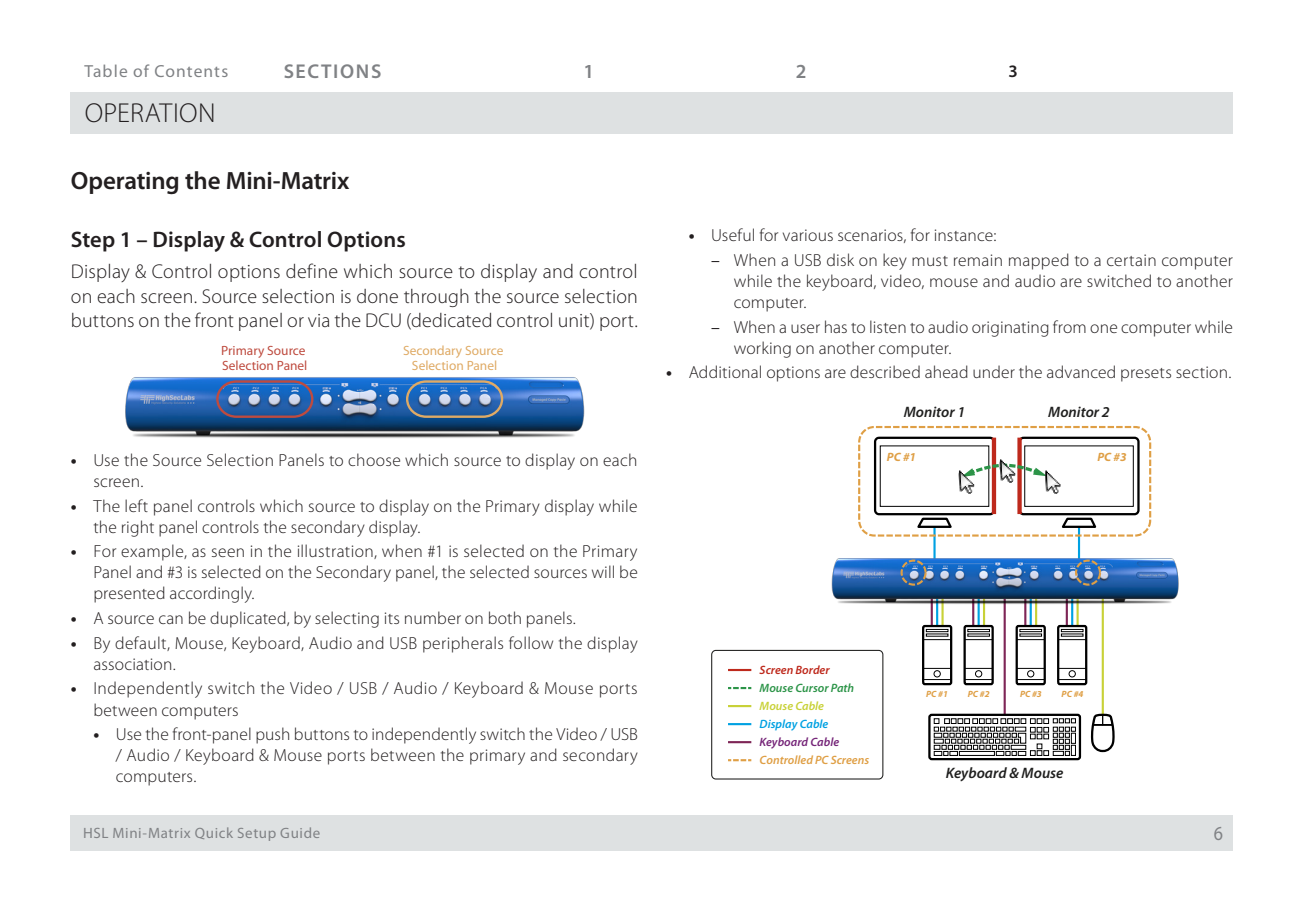
<style>
.page{position:relative;width:1304px;height:900px;background:#fff}
.page>*{position:absolute;margin:0;border:0;box-sizing:border-box;transform-origin:0 0}
.t1{font:300 27.5px "Myriad Pro";letter-spacing:.015em;color:#231f20}
.Headers_-_span_colum{font:600 25px "Myriad Pro";letter-spacing:-.01em;color:#231f20}
.t2{font:600 22.5px "Myriad Pro";letter-spacing:.005em;color:#231f20}
.body_plain{font:300 20px/24px "Myriad Pro";letter-spacing:.005em;color:#231f20;text-align:justify}
.t3{font:600 20px "Myriad Pro";letter-spacing:.08em;color:#808285}
.t4{font:20px "Myriad Pro";color:#808285;scale:.9 1}
.t5{font:300 17.5px/21px "Myriad Pro";letter-spacing:.015em;color:#231f20}
.t6{font:17.5px "Myriad Pro";letter-spacing:.06em;color:#808285}
.t7{font:600 17.5px "Myriad Pro";color:#231f20}
.t8{font:italic 600 15.25px "Myriad Pro";color:#20201f}
.t9{font:15px "Myriad Pro";letter-spacing:.04em;color:#808285}
.t10{font:13.5px/15px "Myriad Pro";color:#dfaa65;text-align:center}
.t11{font:13.5px/15px "Myriad Pro";color:#be4b3f}
.t12{font:italic 600 12px/18px "Myriad Pro";color:#df9f45}
.t13{font:italic 700 12px "Myriad Pro";color:#df9f45}
.t14{font:italic 700 9px "Myriad Pro";color:#df9f45}
.s1{font-weight:700}
.s2{font-weight:400}
.s3{color:#be291c}
.s4{color:#2c9448}
.s5{color:#c8d137}
.s6{color:#00a1e2}
.s7{color:#752578}
</style>
<div class="page">
<div style="left:71px;top:92px;width:1162px;height:42px;background:#dee1e2"></div>
<div style="left:71px;top:815px;width:1162px;height:35px;background:#dee1e2"></div>
<img style="left:125px;top:377px;width:460px;height:61px">
<svg style="left:215px;top:379px;width:100px;height:40px;background:#466ba8"></svg>
<svg style="left:405px;top:379px;width:99px;height:40px;background:#4d79ae"></svg>
<hr style="left:1004px;top:597px;width:2px;height:118px;background:#7e2556">
<hr style="left:1102px;top:597px;width:2px;height:118px;background:#c8d137">
<svg style="left:1090px;top:712px;width:25px;height:41px"></svg>
<div style="left:928px;top:714px;width:153px;height:46px;border:2px solid #000;border-radius:2px"></div>
<svg style="left:934px;top:718px;width:142px;height:38px"></svg>
<div style="left:874px;top:437px;width:121px;height:78px;background:#fff;border:2px solid #000;border-radius:4px"></div>
<div style="left:1018px;top:437px;width:122px;height:78px;background:#fff;border:2px solid #000;border-radius:4px"></div>
<hr style="left:992px;top:438px;width:4px;height:76px;background:#be291c">
<div style="left:1017px;top:438px;width:5px;height:76px;background:#be291c"></div>
<svg style="left:980px;top:459px;width:56px;height:9px"></svg>
<div style="left:858px;top:426px;width:293px;height:111px;border:2px dashed #df9f45;border-radius:15px"></div>
<img style="left:806px;top:468px;width:373px;height:222px">
<hr style="left:728px;top:669px;width:23px;height:2px;background:#be291c">
<svg style="left:728px;top:687px;width:23px;height:2px"></svg>
<hr style="left:728px;top:705px;width:23px;height:2px;background:#c8d137">
<hr style="left:728px;top:723px;width:23px;height:2px;background:#00a1e2">
<hr style="left:728px;top:741px;width:23px;height:2px;background:#7e2556">
<svg style="left:728px;top:759px;width:23px;height:2px"></svg>
<div style="left:711px;top:650px;width:172px;height:130px;border:1px solid #20201f;border-radius:4px"></div>
<div style="left:900px;top:560px;width:27px;height:26px;border:2px dashed #df9f45;border-radius:50%"></div>
<div style="left:1075px;top:560px;width:26px;height:26px;border:2px dashed #df9f45;border-radius:50%"></div>
<p class="t6" style="left:84px;top:61px;width:145px">Table of Contents</p>
<p class="t3" style="left:284px;top:59px;width:99px">SECTIONS</p>
<p class="t3" style="left:583px;top:59px;width:12px">1</p>
<p class="t3" style="left:796px;top:59px;width:12px">2</p>
<p class="t7" style="left:1008px;top:60px;width:11px">3</p>
<h1 class="t1" style="left:85px;top:98px;width:128px">Operation</h1>
<p class="Headers_-_span_colum" style="left:71px;top:165px;width:280px">Operating the Mini-Matrix</p>
<p class="t2" style="left:71px;top:225px;width:336px">Step 1 – Display &amp; Control Options</p>
<p class="body_plain" style="left:71px;top:260px;width:568px">Display &amp; Control options define which source to display and control on each screen. Source selection is done through the source selection buttons on the front panel or via the DCU (dedicated control unit) port.</p>
<p class="t11" style="left:221px;top:343px;width:88px">Primary Source<br>Selection Panel</p>
<p class="t10" style="left:403px;top:343px;width:102px">Secondary Source<br>Selection Panel</p>
<p class="t5" style="left:93px;top:450px;width:546px;text-indent:-22px"><span class="s1">•</span> Use the Source Selection Panels to choose which source to display on each screen.</p>
<p class="t5" style="left:93px;top:496px;width:546px;text-indent:-22px"><span class="s1">•</span> The left panel controls which source to display on the Primary display while the right panel controls the secondary display.</p>
<p class="t5" style="left:93px;top:541px;width:546px;text-align:justify;text-indent:-22px"><span class="s1">•</span> For example, as seen in the illustration, when #1 is selected on the Primary Panel and #3 is selected on the Secondary panel, the selected sources will be presented accordingly.</p>
<p class="t5" style="left:71px;top:608px;width:507px"><span class="s1">•</span> A source can be duplicated, by selecting its number on both panels.</p>
<p class="t5" style="left:93px;top:633px;width:546px;text-indent:-22px"><span class="s1">•</span> By default, Mouse, Keyboard, Audio and USB peripherals follow the display association.</p>
<p class="t5" style="left:93px;top:678px;width:546px;text-indent:-22px"><span class="s1">•</span> Independently switch the Video / USB / Audio / Keyboard &amp; Mouse ports between computers</p>
<p class="t5" style="left:116px;top:724px;width:524px;text-align:justify;text-indent:-22px"><span class="s1">•</span> Use the front-panel push buttons to independently switch the Video / USB / Audio / Keyboard &amp; Mouse ports between the primary and secondary computers.</p>
<p class="t5" style="left:689px;top:225px;width:309px"><span class="s1">•</span> Useful for various scenarios, for instance:</p>
<p class="t5" style="left:734px;top:250px;width:501px;text-align:justify;text-indent:-22px"><span class="s2">–</span> When a USB disk on key must remain mapped to a certain computer while the keyboard, video, mouse and audio are switched to another computer.</p>
<p class="t5" style="left:734px;top:317px;width:501px;text-indent:-22px"><span class="s2">–</span> When a user has to listen to audio originating from one computer while working on another computer.</p>
<p class="t5" style="left:666px;top:362px;width:567px"><span class="s1">•</span> Additional options are described ahead under the advanced presets section.</p>
<p class="t8" style="left:904px;top:403px;width:63px">Monitor 1</p>
<p class="t8" style="left:1048px;top:403px;width:63px">Monitor 2</p>
<p class="t13" style="left:887px;top:450px;width:31px">PC #1</p>
<p class="t13" style="left:1097px;top:450px;width:31px">PC #3</p>
<p class="t12" style="left:760px;top:660px;width:111px"><span class="s3">Screen Border<br></span><span class="s4">Mouse Cursor Path<br></span><span class="s5">Mouse Cable<br></span><span class="s6">Display Cable<br></span><span class="s7">Keyboard Cable<br></span>Controlled PC Screens</p>
<p class="t14" style="left:926px;top:688px;width:23px">PC #1</p>
<p class="t14" style="left:968px;top:688px;width:23px">PC #2</p>
<p class="t14" style="left:1020px;top:688px;width:23px">PC #3</p>
<p class="t14" style="left:1062px;top:688px;width:23px">PC #4</p>
<p class="t8" style="left:946px;top:763px;width:119px">Keyboard &amp; Mouse</p>
<p class="t9" style="left:83px;top:824px;width:239px">HSL Mini-Matrix Quick Setup Guide</p>
<p class="t4" style="left:1214px;top:821px;width:12px">6</p>
</div>
